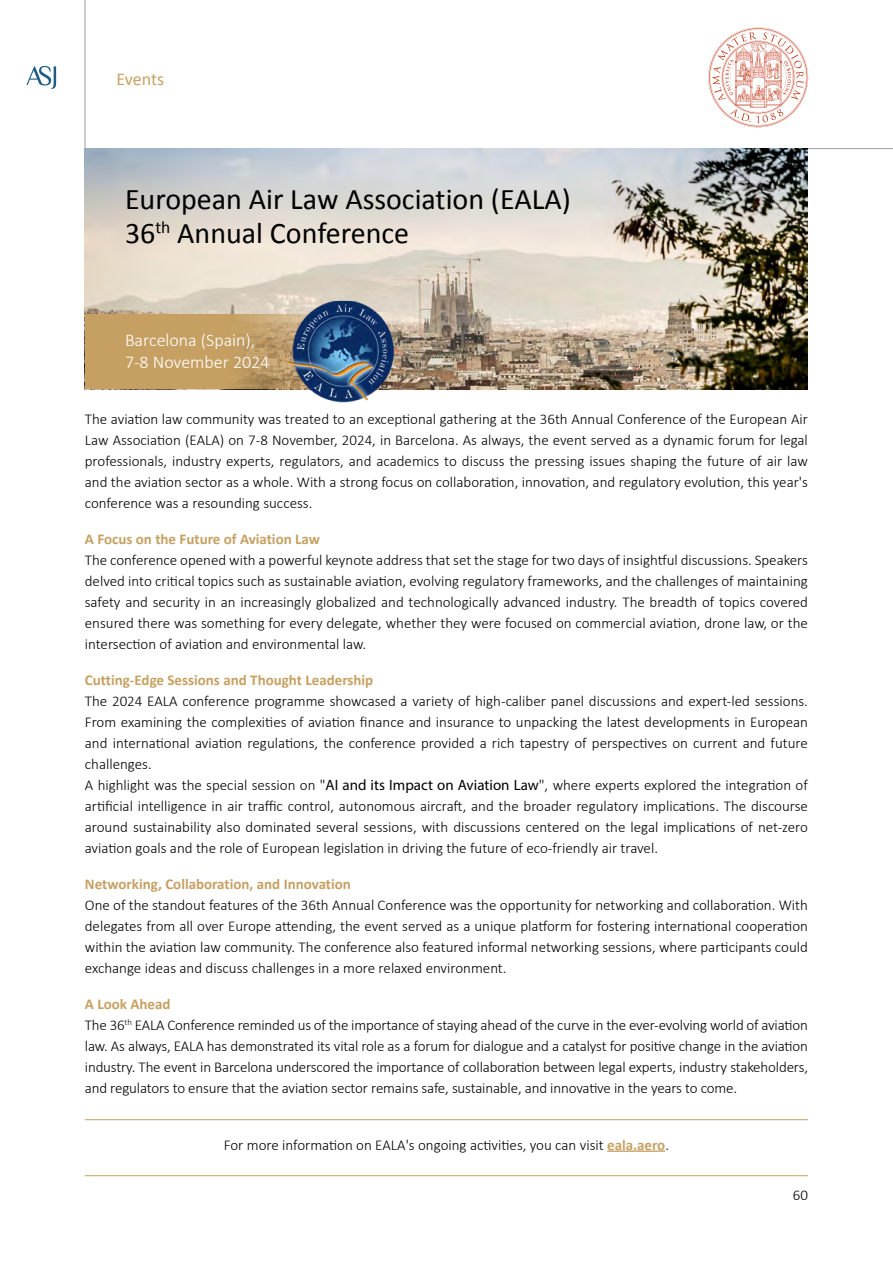
<style>
.page{position:relative;width:893px;height:1263px;background:#fff}
.page>*{position:absolute;margin:0;border:0;box-sizing:border-box;transform-origin:0 0}
.t1{font:30px/34.5px "Calibri";color:#000}
.t2{font:300 18px/21.6px "Calibri";color:#fff}
.t3{font:18px "Calibri";letter-spacing:-.01em;color:#c6a062}
.t4{font:300 15px/21px "Calibri";color:#000;text-align:justify}
.t5{font:700 15px "Calibri";color:#c6a062}
.s1{font-family:"Myriad Pro";font-weight:400}
.s2{font-weight:700;color:#c6a062}
</style>
<div class="page">
<svg style="left:26px;top:66px;width:30px;height:23px"></svg>
<svg style="left:85px;top:0;width:808px;height:149px"></svg>
<svg style="left:708px;top:28px;width:100px;height:99px"></svg>
<img style="left:85px;top:149px;width:723px;height:240px">
<hr style="left:85px;top:1119px;width:723px;height:1px;background:#c6a062">
<hr style="left:85px;top:1175px;width:723px;height:1px;background:#c6a062">
<hr style="left:607px;top:1150px;width:58px;height:2px;background:#c6a062">
<svg style="left:85px;top:315px;width:444px;height:74px;background:#b5986c"></svg>
<img style="left:280px;top:301px;width:114px;height:102px">
<p class="t3" style="left:117px;top:68px;width:49px">Events</p>
<h1 class="t1" style="left:125px;top:182px;width:447px">European Air Law Association (EALA)<br>36<sup>th</sup> Annual Conference</h1>
<p class="t2" style="left:125px;top:328px;width:146px">Barcelona (Spain),<br>7-8 November 2024</p>
<p class="t4" style="left:85px;top:408px;width:725px">The aviation law community was treated to an exceptional gathering at the 36th Annual Conference of the European Air Law Association (EALA) on 7-8 November, 2024, in Barcelona. As always, the event served as a dynamic forum for legal professionals, industry experts, regulators, and academics to discuss the pressing issues shaping the future of air law and the aviation sector as a whole. With a strong focus on collaboration, innovation, and regulatory evolution, this year's conference was a resounding success.</p>
<p class="t5" style="left:85px;top:529px;width:237px">A Focus on the Future of Aviation Law</p>
<p class="t4" style="left:85px;top:549px;width:725px">The conference opened with a powerful keynote address that set the stage for two days of insightful discussions. Speakers delved into critical topics such as sustainable aviation, evolving regulatory frameworks, and the challenges of maintaining safety and security in an increasingly globalized and technologically advanced industry. The breadth of topics covered ensured there was something for every delegate, whether they were focused on commercial aviation, drone law, or the intersection of aviation and environmental law.</p>
<p class="t5" style="left:85px;top:670px;width:290px">Cutting-Edge Sessions and Thought Leadership</p>
<p class="t4" style="left:85px;top:690px;width:725px;text-align:left">The 2024 EALA conference programme showcased a variety of high-caliber panel discussions and expert-led sessions.<br>From examining the complexities of aviation finance and insurance to unpacking the latest developments in European and international aviation regulations, the conference provided a rich tapestry of perspectives on current and future challenges.<br>A highlight was the special session on "<span class="s1">AI and its Impact on Aviation Law</span>", where experts explored the integration of artificial intelligence in air traffic control, autonomous aircraft, and the broader regulatory implications. The discourse around sustainability also dominated several sessions, with discussions centered on the legal implications of net-zero aviation goals and the role of European legislation in driving the future of eco-friendly air travel.</p>
<p class="t5" style="left:85px;top:874px;width:268px">Networking, Collaboration, and Innovation</p>
<p class="t4" style="left:85px;top:894px;width:725px">One of the standout features of the 36th Annual Conference was the opportunity for networking and collaboration. With delegates from all over Europe attending, the event served as a unique platform for fostering international cooperation within the aviation law community. The conference also featured informal networking sessions, where participants could exchange ideas and discuss challenges in a more relaxed environment.</p>
<p class="t4" style="left:85px;top:993px;width:725px;text-align:left"><span class="s2">A Look Ahead<br></span>The 36<sup>th</sup> EALA Conference reminded us of the importance of staying ahead of the curve in the ever-evolving world of aviation law. As always, EALA has demonstrated its vital role as a forum for dialogue and a catalyst for positive change in the aviation industry. The event in Barcelona underscored the importance of collaboration between legal experts, industry stakeholders, and regulators to ensure that the aviation sector remains safe, sustainable, and innovative in the years to come.</p>
<p class="t4" style="left:224px;top:1134px;width:447px">For more information on EALA's ongoing activities, you can visit <span class="s2">eala.aero</span>.</p>
<p class="t4" style="left:793px;top:1184px;width:17px">60</p>
</div>
